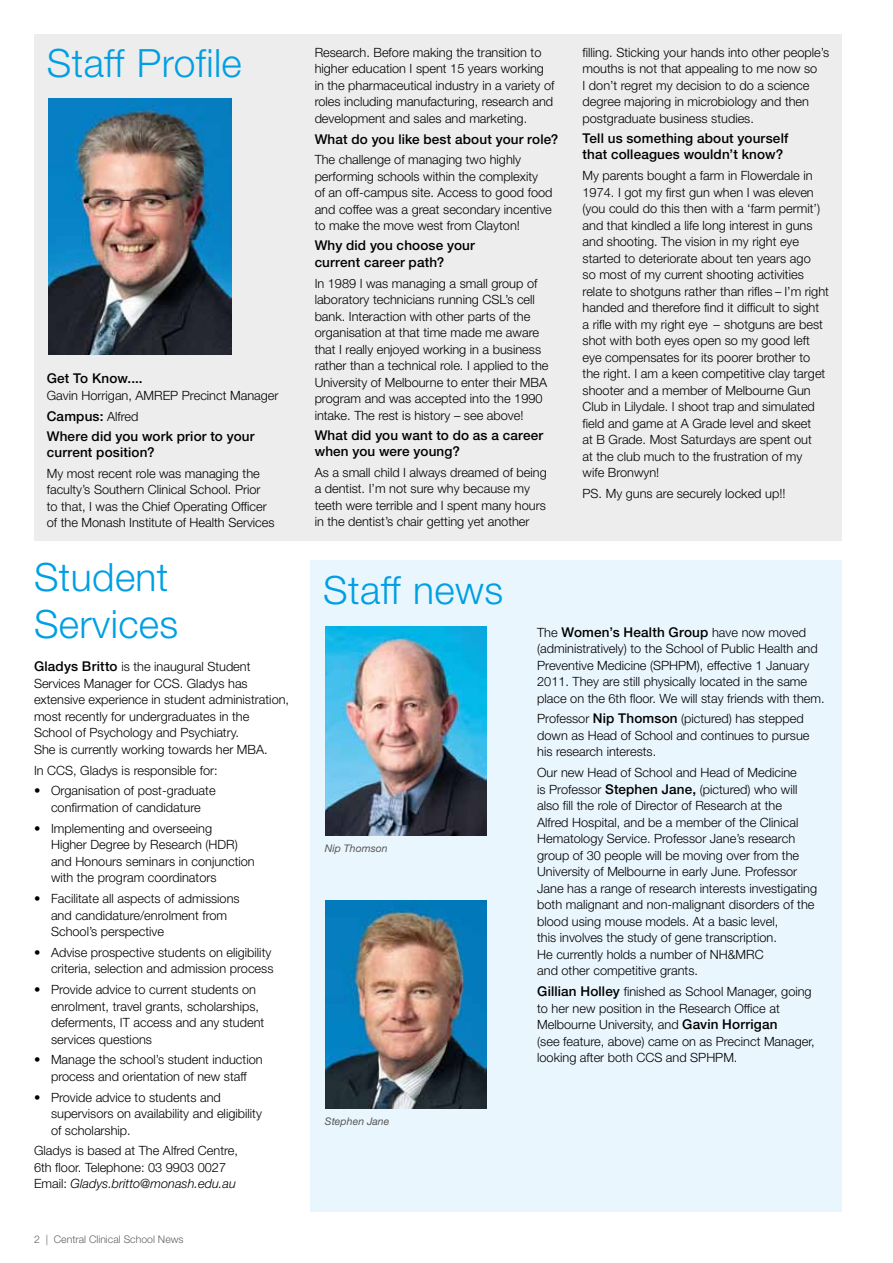
<style>
.page{position:relative;width:893px;height:1263px;background:#fff}
.page>*{position:absolute;margin:0;border:0;box-sizing:border-box;transform-origin:0 0}
.t1{font:300 39px/46.8px "Helvetica Neue LT";letter-spacing:.01em;color:#009fe3}
.t2{font:500 13.5px/16.5px "Helvetica Neue LT";letter-spacing:.01em;color:#000}
.t3{font:300 12.75px/16.5px "Helvetica Neue LT";color:#000}
.t4{font:300 10.5px "Helvetica Neue LT";color:#646363}
.t5{font:italic 10.5px "Helvetica Neue LT";color:#575756}
.s1{font-weight:300;font-size:12.75px}
.s2{font-weight:500;font-size:13.5px}
.s3{font-style:italic}
</style>
<div class="page">
<div style="left:34px;top:34px;width:808px;height:506px;background:#ededed"></div>
<img style="left:48px;top:99px;width:183px;height:255px">
<div style="left:310px;top:560px;width:532px;height:652px;background:#eaf6fe"></div>
<img style="left:325px;top:626px;width:161px;height:209px">
<img style="left:325px;top:900px;width:161px;height:209px">
<h1 class="t1" style="left:47px;top:39px;width:197px">Staff Profile</h1>
<p class="t2" style="left:47px;top:370px;width:97px">Get To Know....</p>
<p class="t3" style="left:47px;top:387px;width:233px">Gavin Horrigan, AMREP Precinct Manager</p>
<p class="t2" style="left:47px;top:406px;width:209px;line-height:20px">Campus: <span class="s1">Alfred<br></span>Where did you work prior to your</p>
<p class="t2" style="left:47px;top:444px;width:109px">current position?</p>
<p class="t3" style="left:47px;top:465px;width:229px">My most recent role was managing the faculty’s Southern Clinical School. Prior<br>to that, I was the Chief Operating Officer of the Monash Institute of Health Services</p>
<h1 class="t1" style="left:34px;top:553px;width:146px">Student<br>Services</h1>
<p class="t3" style="left:34px;top:658px;width:257px"><span class="s2">Gladys Britto</span> is the inaugural Student Services Manager for CCS. Gladys has extensive experience in student administration, most recently for undergraduates in the School of Psychology and Psychiatry.<br>She is currently working towards her MBA.</p>
<p class="t3" style="left:34px;top:762px;width:185px">In CCS, Gladys is responsible for:</p>
<p class="t3" style="left:34px;top:782px;width:183px;text-align:center">• Organisation of post-graduate confirmation of candidature</p>
<p class="t3" style="left:51px;top:820px;width:205px;text-indent:-17px">• Implementing and overseeing<br>Higher Degree by Research (HDR) and Honours seminars in conjunction with the program coordinators</p>
<p class="t3" style="left:51px;top:890px;width:190px;text-indent:-17px">• Facilitate all aspects of admissions and candidature/enrolment from<br>School’s perspective</p>
<p class="t3" style="left:34px;top:944px;width:241px;text-align:right">• Advise prospective students on eligibility criteria, selection and admission process</p>
<p class="t3" style="left:51px;top:981px;width:215px;text-indent:-17px">• Provide advice to current students on enrolment, travel grants, scholarships, deferments, IT access and any student services questions</p>
<p class="t3" style="left:34px;top:1051px;width:230px;text-align:center">• Manage the school’s student induction process and orientation of new staff</p>
<p class="t3" style="left:51px;top:1088px;width:212px;text-indent:-17px">• Provide advice to students and supervisors on availability and eligibility of scholarship.</p>
<p class="t3" style="left:34px;top:1142px;width:206px">Gladys is based at The Alfred Centre,<br>6th floor. Telephone: 03 9903 0027<br>Email: <span class="s3">Gladys.britto@monash.edu.au</span></p>
<p class="t4" style="left:34px;top:1232px;width:151px">2 | Central Clinical School News</p>
<p class="t3" style="left:315px;top:44px;width:241px">Research. Before making the transition to higher education I spent 15 years working in the pharmaceutical industry in a variety of roles including manufacturing, research and development and sales and marketing.</p>
<p class="t2" style="left:315px;top:130px;width:245px">What do you like best about your role?</p>
<p class="t3" style="left:315px;top:151px;width:239px">The challenge of managing two highly performing schools within the complexity<br>of an off-campus site. Access to good food and coffee was a great secondary incentive to make the move west from Clayton!</p>
<p class="t2" style="left:315px;top:237px;width:162px">Why did you choose your current career path?</p>
<p class="t3" style="left:315px;top:275px;width:235px">In 1989 I was managing a small group of laboratory technicians running CSL’s cell bank. Interaction with other parts of the organisation at that time made me aware that I really enjoyed working in a business rather than a technical role. I applied to the University of Melbourne to enter their MBA program and was accepted into the 1990 intake. The rest is history – see above!</p>
<p class="t2" style="left:315px;top:426px;width:230px">What did you want to do as a career when you were young?</p>
<p class="t3" style="left:315px;top:464px;width:234px">As a small child I always dreamed of being a dentist. I’m not sure why because my teeth were terrible and I spent many hours in the dentist’s chair getting yet another</p>
<h1 class="t1" style="left:323px;top:566px;width:182px">Staff news</h1>
<p class="t3" style="left:583px;top:44px;width:248px">filling. Sticking your hands into other people’s mouths is not that appealing to me now so<br>I don’t regret my decision to do a science degree majoring in microbiology and then postgraduate business studies.</p>
<p class="t2" style="left:583px;top:130px;width:207px">Tell us something about yourself that colleagues wouldn’t know?</p>
<p class="t3" style="left:583px;top:167px;width:248px">My parents bought a farm in Flowerdale in 1974. I got my first gun when I was eleven (you could do this then with a ‘farm permit’) and that kindled a life long interest in guns and shooting. The vision in my right eye started to deteriorate about ten years ago<br>so most of my current shooting activities relate to shotguns rather than rifles – I’m right handed and therefore find it difficult to sight<br>a rifle with my right eye – shotguns are best shot with both eyes open so my good left eye compensates for its poorer brother to the right. I am a keen competitive clay target shooter and a member of Melbourne Gun Club in Lilydale. I shoot trap and simulated field and game at A Grade level and skeet<br>at B Grade. Most Saturdays are spent out<br>at the club much to the frustration of my<br>wife Bronwyn!</p>
<p class="t3" style="left:583px;top:485px;width:204px">PS. My guns are securely locked up!!</p>
<p class="t5" style="left:325px;top:841px;width:64px">Nip Thomson</p>
<p class="t5" style="left:325px;top:1115px;width:66px">Stephen Jane</p>
<p class="t2" style="left:537px;top:623px;width:270px"><span class="s1">The</span> Women’s Health Group <span class="s1">have now moved</span></p>
<p class="t3" style="left:537px;top:640px;width:289px">(administratively) to the School of Public Health and Preventive Medicine (SPHPM), effective 1 January 2011. They are still physically located in the same place on the 6th floor. We will stay friends with them.</p>
<p class="t3" style="left:537px;top:710px;width:274px">Professor <span class="s2">Nip Thomson</span> (pictured) has stepped down as Head of School and continues to pursue his research interests.</p>
<p class="t3" style="left:537px;top:764px;width:281px">Our new Head of School and Head of Medicine<br>is Professor <span class="s2">Stephen Jane,</span> (pictured) who will also fill the role of Director of Research at the<br>Alfred Hospital, and be a member of the Clinical Hematology Service. Professor Jane’s research group of 30 people will be moving over from the University of Melbourne in early June. Professor Jane has a range of research interests investigating both malignant and non-malignant disorders of the blood using mouse models. At a basic level,<br>this involves the study of gene transcription.<br>He currently holds a number of NH&amp;MRC<br>and other competitive grants.</p>
<p class="t3" style="left:537px;top:983px;width:279px"><span class="s2">Gillian Holley</span> finished as School Manager, going to her new position in the Research Office at Melbourne University, and <span class="s2">Gavin Horrigan<br></span>(see feature, above) came on as Precinct Manager, looking after both CCS and SPHPM.</p>
</div>
